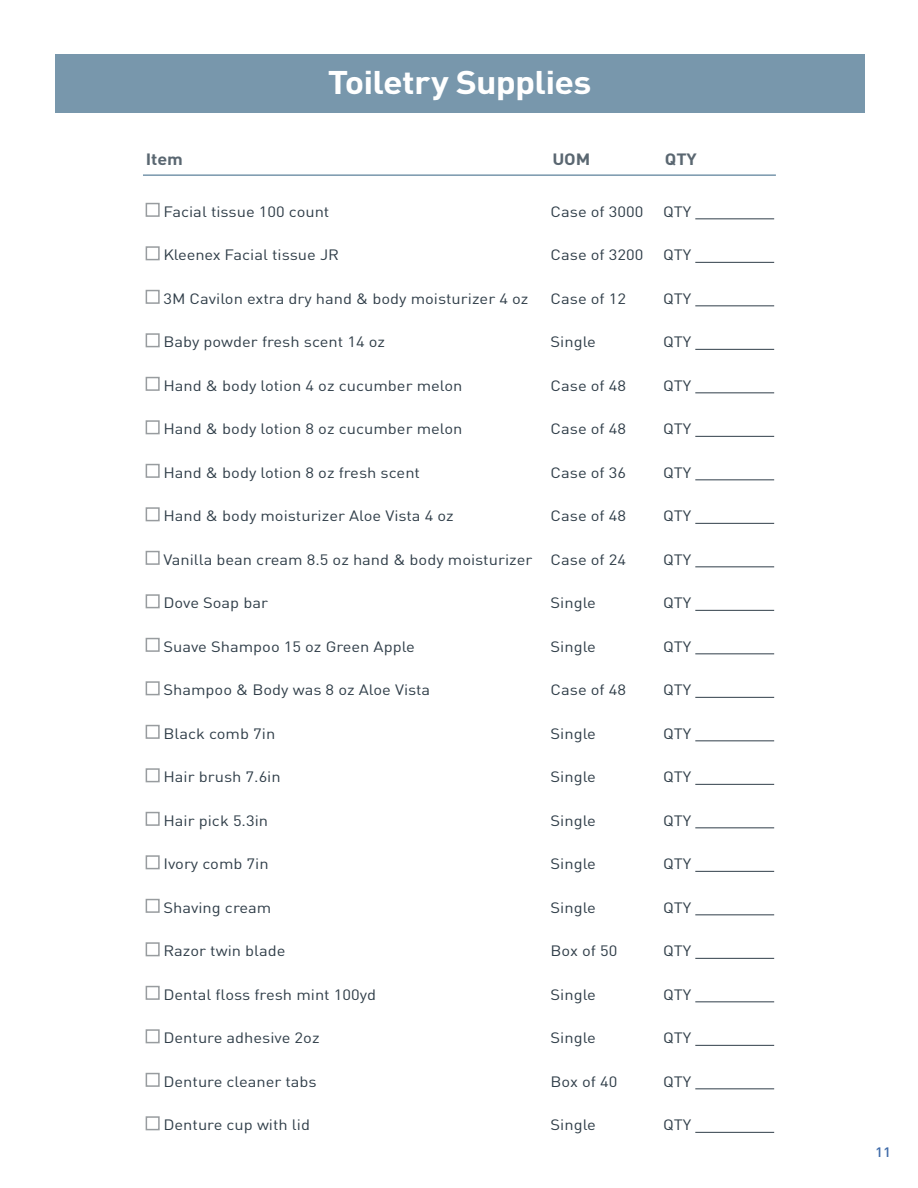
<style>
.page{position:relative;width:918px;height:1188px;background:#fff}
.page>*{position:absolute;margin:0;border:0;box-sizing:border-box;transform-origin:0 0}
.t1{font:700 32.4px "DIN Pro";letter-spacing:-.025em;color:#fff;scale:1.11 1}
.t2{font:700 16.2px "DIN Pro";letter-spacing:-.01em;color:#5a6771;scale:1.11 1}
.t3{font:14.85px "DIN Pro";color:#303e49;scale:1.11 1}
.t4{font:500 13.5px "DIN Pro";color:#3f6ba9;scale:1.11 1}
</style>
<div class="page">
<div style="left:55px;top:55px;width:810px;height:58px;background:#7897ac"></div>
<hr style="left:695px;top:218px;width:79px;height:1px;background:#303e49">
<hr style="left:695px;top:262px;width:79px;height:1px;background:#303e49">
<hr style="left:695px;top:305px;width:79px;height:1px;background:#303e49">
<hr style="left:695px;top:349px;width:79px;height:1px;background:#303e49">
<hr style="left:695px;top:392px;width:79px;height:1px;background:#303e49">
<hr style="left:695px;top:436px;width:79px;height:1px;background:#303e49">
<hr style="left:695px;top:479px;width:79px;height:1px;background:#303e49">
<hr style="left:695px;top:523px;width:79px;height:1px;background:#303e49">
<hr style="left:695px;top:566px;width:79px;height:1px;background:#303e49">
<hr style="left:695px;top:610px;width:79px;height:1px;background:#303e49">
<hr style="left:695px;top:653px;width:79px;height:1px;background:#303e49">
<hr style="left:695px;top:697px;width:79px;height:1px;background:#303e49">
<hr style="left:695px;top:740px;width:79px;height:1px;background:#303e49">
<hr style="left:695px;top:784px;width:79px;height:1px;background:#303e49">
<hr style="left:695px;top:827px;width:79px;height:1px;background:#303e49">
<hr style="left:695px;top:871px;width:79px;height:1px;background:#303e49">
<hr style="left:695px;top:914px;width:79px;height:1px;background:#303e49">
<hr style="left:695px;top:958px;width:79px;height:1px;background:#303e49">
<hr style="left:695px;top:1001px;width:79px;height:1px;background:#303e49">
<hr style="left:695px;top:1045px;width:79px;height:1px;background:#303e49">
<hr style="left:695px;top:1088px;width:79px;height:1px;background:#303e49">
<hr style="left:695px;top:1132px;width:79px;height:1px;background:#303e49">
<div style="left:146px;top:203px;width:14px;height:14px;border:2px solid #989c9f"></div>
<div style="left:146px;top:246px;width:14px;height:14px;border:2px solid #989c9f"></div>
<div style="left:146px;top:290px;width:14px;height:14px;border:2px solid #989c9f"></div>
<div style="left:146px;top:333px;width:14px;height:14px;border:2px solid #989c9f"></div>
<div style="left:146px;top:377px;width:14px;height:14px;border:2px solid #989c9f"></div>
<div style="left:146px;top:420px;width:14px;height:14px;border:2px solid #989c9f"></div>
<div style="left:146px;top:464px;width:14px;height:14px;border:2px solid #989c9f"></div>
<div style="left:146px;top:507px;width:14px;height:14px;border:2px solid #989c9f"></div>
<div style="left:146px;top:551px;width:14px;height:14px;border:2px solid #989c9f"></div>
<div style="left:146px;top:594px;width:14px;height:14px;border:2px solid #989c9f"></div>
<div style="left:146px;top:638px;width:14px;height:14px;border:2px solid #989c9f"></div>
<div style="left:146px;top:681px;width:14px;height:14px;border:2px solid #989c9f"></div>
<div style="left:146px;top:725px;width:14px;height:14px;border:2px solid #989c9f"></div>
<div style="left:146px;top:768px;width:14px;height:14px;border:2px solid #989c9f"></div>
<div style="left:146px;top:812px;width:14px;height:14px;border:2px solid #989c9f"></div>
<div style="left:146px;top:855px;width:14px;height:14px;border:2px solid #989c9f"></div>
<div style="left:146px;top:899px;width:14px;height:14px;border:2px solid #989c9f"></div>
<div style="left:146px;top:942px;width:14px;height:14px;border:2px solid #989c9f"></div>
<div style="left:146px;top:986px;width:14px;height:14px;border:2px solid #989c9f"></div>
<div style="left:146px;top:1029px;width:14px;height:14px;border:2px solid #989c9f"></div>
<div style="left:146px;top:1073px;width:14px;height:14px;border:2px solid #989c9f"></div>
<div style="left:146px;top:1116px;width:14px;height:14px;border:2px solid #989c9f"></div>
<hr style="left:143px;top:174px;width:633px;height:2px;background:#7897ac">
<h1 class="t1" style="left:328px;top:60px;width:239px">Toiletry Supplies</h1>
<p class="t2" style="left:146px;top:148px;width:35px">Item</p>
<p class="t2" style="left:552px;top:148px;width:36px">UOM</p>
<p class="t2" style="left:665px;top:148px;width:30px">QTY</p>
<p class="t3" style="left:163px;top:201px;width:151px">Facial tissue 100 count</p>
<p class="t3" style="left:551px;top:201px;width:85px">Case of 3000</p>
<p class="t3" style="left:663px;top:201px;width:27px">QTY</p>
<p class="t3" style="left:163px;top:245px;width:160px">Kleenex Facial tissue JR</p>
<p class="t3" style="left:551px;top:245px;width:85px">Case of 3200</p>
<p class="t3" style="left:663px;top:245px;width:27px">QTY</p>
<p class="t3" style="left:163px;top:288px;width:330px">3M Cavilon extra dry hand &amp; body moisturizer 4 oz</p>
<p class="t3" style="left:551px;top:288px;width:70px">Case of 12</p>
<p class="t3" style="left:663px;top:288px;width:27px">QTY</p>
<p class="t3" style="left:163px;top:332px;width:201px">Baby powder fresh scent 14 oz</p>
<p class="t3" style="left:551px;top:332px;width:42px">Single</p>
<p class="t3" style="left:663px;top:332px;width:27px">QTY</p>
<p class="t3" style="left:163px;top:375px;width:271px">Hand &amp; body lotion 4 oz cucumber melon</p>
<p class="t3" style="left:551px;top:375px;width:70px">Case of 48</p>
<p class="t3" style="left:663px;top:375px;width:27px">QTY</p>
<p class="t3" style="left:163px;top:419px;width:271px">Hand &amp; body lotion 8 oz cucumber melon</p>
<p class="t3" style="left:551px;top:419px;width:70px">Case of 48</p>
<p class="t3" style="left:663px;top:419px;width:27px">QTY</p>
<p class="t3" style="left:163px;top:462px;width:233px">Hand &amp; body lotion 8 oz fresh scent</p>
<p class="t3" style="left:551px;top:462px;width:70px">Case of 36</p>
<p class="t3" style="left:663px;top:462px;width:27px">QTY</p>
<p class="t3" style="left:163px;top:506px;width:263px">Hand &amp; body moisturizer Aloe Vista 4 oz</p>
<p class="t3" style="left:551px;top:506px;width:70px">Case of 48</p>
<p class="t3" style="left:663px;top:506px;width:27px">QTY</p>
<p class="t3" style="left:163px;top:549px;width:418px">Vanilla bean cream 8.5 oz hand &amp; body moisturizer Case of 24</p>
<p class="t3" style="left:663px;top:549px;width:27px">QTY</p>
<p class="t3" style="left:163px;top:593px;width:96px">Dove Soap bar</p>
<p class="t3" style="left:551px;top:593px;width:42px">Single</p>
<p class="t3" style="left:663px;top:593px;width:27px">QTY</p>
<p class="t3" style="left:163px;top:636px;width:228px">Suave Shampoo 15 oz Green Apple</p>
<p class="t3" style="left:551px;top:636px;width:42px">Single</p>
<p class="t3" style="left:663px;top:636px;width:27px">QTY</p>
<p class="t3" style="left:163px;top:680px;width:242px">Shampoo &amp; Body was 8 oz Aloe Vista</p>
<p class="t3" style="left:551px;top:680px;width:70px">Case of 48</p>
<p class="t3" style="left:663px;top:680px;width:27px">QTY</p>
<p class="t3" style="left:163px;top:723px;width:102px">Black comb 7in</p>
<p class="t3" style="left:551px;top:723px;width:42px">Single</p>
<p class="t3" style="left:663px;top:723px;width:27px">QTY</p>
<p class="t3" style="left:163px;top:767px;width:107px">Hair brush 7.6in</p>
<p class="t3" style="left:551px;top:767px;width:42px">Single</p>
<p class="t3" style="left:663px;top:767px;width:27px">QTY</p>
<p class="t3" style="left:163px;top:810px;width:96px">Hair pick 5.3in</p>
<p class="t3" style="left:551px;top:810px;width:42px">Single</p>
<p class="t3" style="left:663px;top:810px;width:27px">QTY</p>
<p class="t3" style="left:163px;top:854px;width:96px">Ivory comb 7in</p>
<p class="t3" style="left:551px;top:854px;width:42px">Single</p>
<p class="t3" style="left:663px;top:854px;width:27px">QTY</p>
<p class="t3" style="left:163px;top:897px;width:99px">Shaving cream</p>
<p class="t3" style="left:551px;top:897px;width:42px">Single</p>
<p class="t3" style="left:663px;top:897px;width:27px">QTY</p>
<p class="t3" style="left:163px;top:941px;width:112px">Razor twin blade</p>
<p class="t3" style="left:551px;top:941px;width:62px">Box of 50</p>
<p class="t3" style="left:663px;top:941px;width:27px">QTY</p>
<p class="t3" style="left:163px;top:984px;width:193px">Dental floss fresh mint 100yd</p>
<p class="t3" style="left:551px;top:984px;width:42px">Single</p>
<p class="t3" style="left:663px;top:984px;width:27px">QTY</p>
<p class="t3" style="left:163px;top:1028px;width:142px">Denture adhesive 2oz</p>
<p class="t3" style="left:551px;top:1028px;width:42px">Single</p>
<p class="t3" style="left:663px;top:1028px;width:27px">QTY</p>
<p class="t3" style="left:163px;top:1071px;width:140px">Denture cleaner tabs</p>
<p class="t3" style="left:551px;top:1071px;width:62px">Box of 40</p>
<p class="t3" style="left:663px;top:1071px;width:27px">QTY</p>
<p class="t3" style="left:163px;top:1115px;width:134px">Denture cup with lid</p>
<p class="t3" style="left:551px;top:1115px;width:42px">Single</p>
<p class="t3" style="left:663px;top:1115px;width:27px">QTY</p>
<p class="t4" style="left:875px;top:1143px;width:16px">11</p>
</div>
